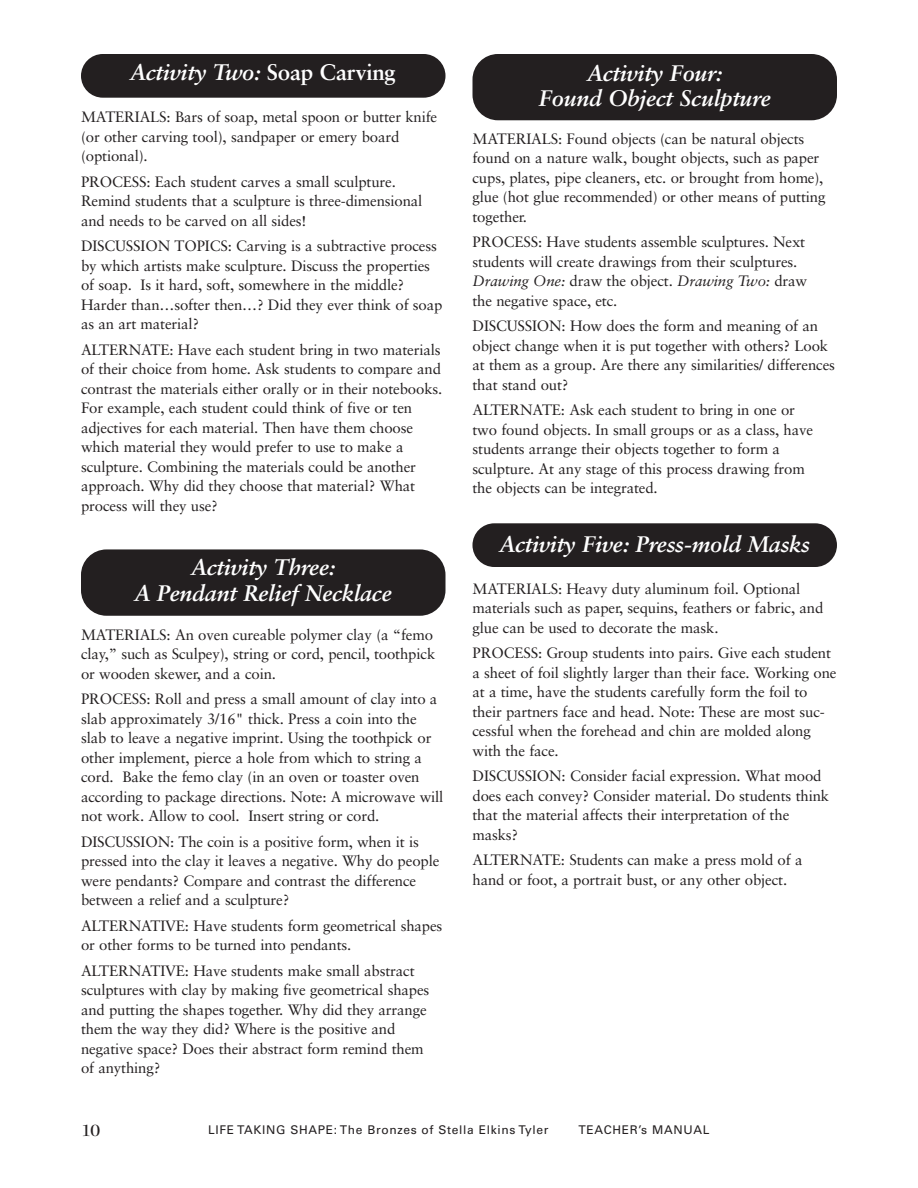
<style>
.page{position:relative;width:918px;height:1188px;background:#fff}
.page>*{position:absolute;margin:0;border:0;box-sizing:border-box;transform-origin:0 0}
.t1{font:italic 700 22.5px/25.5px "Sabon";letter-spacing:-.01em;color:#fff;text-align:center}
.t2{font:700 18px "Bernhard Modern";color:#231f20}
.t3{font:15px/19.5px "Sabon";letter-spacing:-.01em;color:#231f20}
.t4{font:12px "Univers";letter-spacing:.055em;color:#231f20}
.s1{font-style:normal}
.s2{font-style:italic}
</style>
<div class="page">
<div style="left:472px;top:54px;width:365px;height:66px;background:#231f20;border-radius:26px"></div>
<div style="left:472px;top:523px;width:365px;height:44px;background:#231f20;border-radius:22px"></div>
<div style="left:81px;top:549px;width:365px;height:67px;background:#231f20;border-radius:26px"></div>
<div style="left:81px;top:54px;width:365px;height:44px;background:#231f20;border-radius:22px"></div>
<h1 class="t1" style="left:131px;top:62px;width:267px">Activity Two: <span class="s1">Soap Carving</span></h1>
<p class="t3" style="left:81px;top:108px;width:358px">MATERIALS: Bars of soap, metal spoon or butter knife (or other carving tool), sandpaper or emery board (optional).</p>
<p class="t3" style="left:81px;top:173px;width:343px">PROCESS: Each student carves a small sculpture.<br>Remind students that a sculpture is three-dimensional and needs to be carved on all sides!</p>
<p class="t3" style="left:81px;top:237px;width:363px">DISCUSSION TOPICS: Carving is a subtractive process by which artists make sculpture. Discuss the properties of soap. Is it hard, soft, somewhere in the middle?<br>Harder than…softer then…? Did they ever think of soap as an art material?</p>
<p class="t3" style="left:81px;top:341px;width:363px">ALTERNATE: Have each student bring in two materials of their choice from home. Ask students to compare and contrast the materials either orally or in their notebooks.<br>For example, each student could think of five or ten adjectives for each material. Then have them choose which material they would prefer to use to make a sculpture. Combining the materials could be another approach. Why did they choose that material? What process will they use?</p>
<h1 class="t1" style="left:135px;top:557px;width:258px">Activity Three:<br>A Pendant Relief Necklace</h1>
<p class="t3" style="left:81px;top:626px;width:356px">MATERIALS: An oven cureable polymer clay (a “femo clay,” such as Sculpey), string or cord, pencil, toothpick or wooden skewer, and a coin.</p>
<p class="t3" style="left:81px;top:690px;width:364px">PROCESS: Roll and press a small amount of clay into a slab approximately 3/16" thick. Press a coin into the slab to leave a negative imprint. Using the toothpick or other implement, pierce a hole from which to string a cord. Bake the femo clay (in an oven or toaster oven according to package directions. Note: A microwave will not work. Allow to cool. Insert string or cord.</p>
<p class="t3" style="left:81px;top:833px;width:360px">DISCUSSION: The coin is a positive form, when it is pressed into the clay it leaves a negative. Why do people were pendants? Compare and contrast the difference between a relief and a sculpture?</p>
<p class="t3" style="left:81px;top:917px;width:363px">ALTERNATIVE: Have students form geometrical shapes or other forms to be turned into pendants.</p>
<p class="t3" style="left:81px;top:962px;width:350px">ALTERNATIVE: Have students make small abstract sculptures with clay by making five geometrical shapes and putting the shapes together. Why did they arrange them the way they did? Where is the positive and negative space? Does their abstract form remind them of anything?</p>
<h1 class="t1" style="left:539px;top:62px;width:233px">Activity Four:<br>Found Object Sculpture</h1>
<p class="t3" style="left:472px;top:130px;width:355px">MATERIALS: Found objects (can be natural objects found on a nature walk, bought objects, such as paper cups, plates, pipe cleaners, etc. or brought from home), glue (hot glue recommended) or other means of putting together.</p>
<p class="t3" style="left:472px;top:234px;width:336px">PROCESS: Have students assemble sculptures. Next students will create drawings from their sculptures.<br><span class="s2">Drawing One:</span> draw the object. <span class="s2">Drawing Two:</span> draw the negative space, etc.</p>
<p class="t3" style="left:473px;top:318px;width:364px">DISCUSSION: How does the form and meaning of an object change when it is put together with others? Look at them as a group. Are there any similarities/ differences that stand out?</p>
<p class="t3" style="left:473px;top:402px;width:342px">ALTERNATE: Ask each student to bring in one or two found objects. In small groups or as a class, have students arrange their objects together to form a sculpture. At any stage of this process drawing from the objects can be integrated.</p>
<h1 class="t1" style="left:500px;top:533px;width:311px">Activity Five: Press-mold Masks</h1>
<p class="t3" style="left:472px;top:580px;width:352px">MATERIALS: Heavy duty aluminum foil. Optional materials such as paper, sequins, feathers or fabric, and glue can be used to decorate the mask.</p>
<p class="t3" style="left:472px;top:645px;width:366px">PROCESS: Group students into pairs. Give each student a sheet of foil slightly larger than their face. Working one at a time, have the students carefully form the foil to their partners face and head. Note: These are most suc&shy;cessful when the forehead and chin are molded along with the face.</p>
<p class="t3" style="left:472px;top:768px;width:358px">DISCUSSION: Consider facial expression. What mood does each convey? Consider material. Do students think that the material affects their interpretation of the masks?</p>
<p class="t3" style="left:472px;top:852px;width:332px">ALTERNATE: Students can make a press mold of a hand or foot, a portrait bust, or any other object.</p>
<p class="t2" style="left:81px;top:1122px;width:21px">10</p>
<p class="t4" style="left:208px;top:1125px;width:342px">LIFE TAKING SHAPE: The Bronzes of Stella Elkins Tyler</p>
<p class="t4" style="left:579px;top:1125px;width:132px">TEACHER’s MANUAL</p>
</div>
